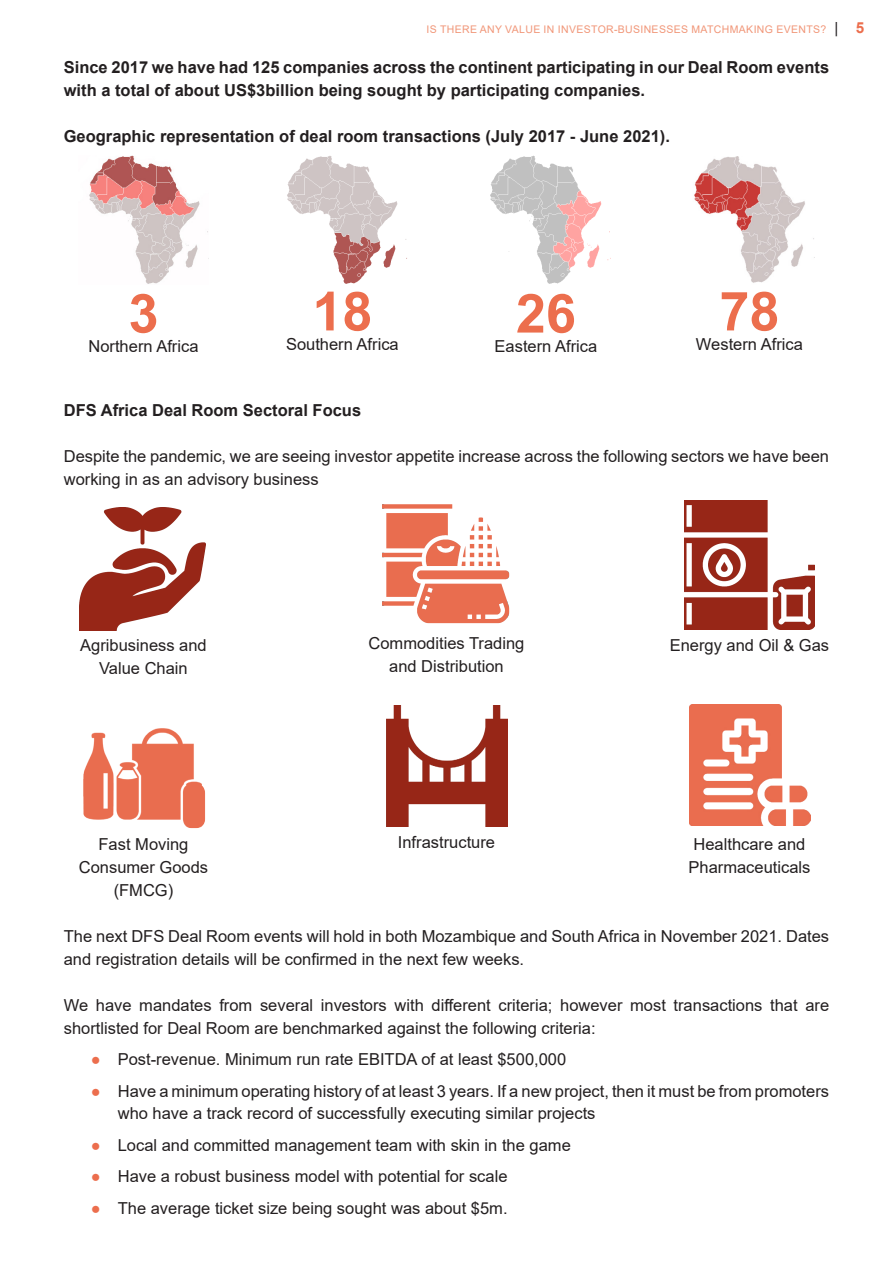
<style>
.page{position:relative;width:893px;height:1263px;background:#fff}
.page>*{position:absolute;margin:0;border:0;box-sizing:border-box;transform-origin:0 0}
.t1{font:700 54px "Arial";color:#ec6e4d}
.t2{font:16.5px/22.8px "Arial";color:#231f20}
.t3{font:700 16.5px/22.8px "Arial";color:#231f20}
.t4{font:10.5px "Arial";letter-spacing:.035em;color:#f19678}
.s1{font-size:15px;color:#231f20}
.s2{font-weight:700;font-size:15.3px;color:#ec6e4d}
.s3{color:#ec6e4d}
</style>
<div class="page">
<img style="left:287px;top:156px;width:120px;height:128px">
<img style="left:89px;top:155px;width:119px;height:129px">
<img style="left:694px;top:156px;width:120px;height:127px">
<img style="left:490px;top:155px;width:121px;height:129px">
<img style="left:382px;top:504px;width:128px;height:120px">
<img style="left:80px;top:507px;width:125px;height:123px">
<img style="left:685px;top:501px;width:129px;height:129px">
<img style="left:386px;top:705px;width:121px;height:121px">
<img style="left:83px;top:728px;width:123px;height:101px">
<img style="left:689px;top:704px;width:121px;height:121px">
<p class="t4" style="left:427px;top:22px;width:439px">IS THERE ANY VALUE IN INVESTOR-BUSINESSES MATCHMAKING EVENTS? <span class="s1">|</span> <span class="s2">5</span></p>
<p class="t3" style="left:64px;top:56px;width:767px">Since 2017 we have had 125 companies across the continent participating in our Deal Room events with a total of about US$3billion being sought by participating companies.</p>
<p class="t3" style="left:64px;top:125px;width:608px">Geographic representation of deal room transactions (July 2017 - June 2021).</p>
<p class="t1" style="left:128px;top:275px;width:32px">3</p>
<p class="t2" style="left:88px;top:335px;width:112px">Northern Africa</p>
<p class="t1" style="left:312px;top:273px;width:62px">18</p>
<p class="t2" style="left:286px;top:333px;width:114px">Southern Africa</p>
<p class="t1" style="left:516px;top:275px;width:62px">26</p>
<p class="t2" style="left:495px;top:335px;width:104px">Eastern Africa</p>
<p class="t1" style="left:719px;top:273px;width:62px">78</p>
<p class="t2" style="left:696px;top:333px;width:108px">Western Africa</p>
<p class="t3" style="left:64px;top:399px;width:299px">DFS Africa Deal Room Sectoral Focus</p>
<p class="t2" style="left:64px;top:445px;width:767px">Despite the pandemic, we are seeing investor appetite increase across the following sectors we have been working in as an advisory business</p>
<p class="t2" style="left:369px;top:632px;width:157px;text-align:center">Commodities Trading and Distribution</p>
<p class="t2" style="left:80px;top:634px;width:128px;text-align:center">Agribusiness and<br>Value Chain</p>
<p class="t2" style="left:670px;top:634px;width:161px">Energy and Oil &amp; Gas</p>
<p class="t2" style="left:99px;top:833px;width:91px">Fast Moving</p>
<p class="t2" style="left:398px;top:831px;width:99px">Infrastructure</p>
<p class="t2" style="left:79px;top:856px;width:131px;text-align:center">Consumer Goods (FMCG)</p>
<p class="t2" style="left:688px;top:833px;width:123px;text-align:center">Healthcare and<br>Pharmaceuticals</p>
<p class="t2" style="left:64px;top:925px;width:767px">The next DFS Deal Room events will hold in both Mozambique and South Africa in November 2021. Dates and registration details will be confirmed in the next few weeks.</p>
<p class="t2" style="left:64px;top:994px;width:767px">We have mandates from several investors with different criteria; however most transactions that are shortlisted for Deal Room are benchmarked against the following criteria:</p>
<p class="t2" style="left:91px;top:1048px;width:477px"><span class="s3">●</span> Post-revenue. Minimum run rate EBITDA of at least $500,000</p>
<p class="t2" style="left:118px;top:1079px;width:713px;text-indent:-27px"><span class="s3">●</span> Have a minimum operating history of at least 3 years. If a new project, then it must be from promoters who have a track record of successfully executing similar projects</p>
<p class="t2" style="left:91px;top:1133px;width:482px"><span class="s3">●</span> Local and committed management team with skin in the game</p>
<p class="t2" style="left:91px;top:1165px;width:418px"><span class="s3">●</span> Have a robust business model with potential for scale</p>
<p class="t2" style="left:91px;top:1196px;width:418px"><span class="s3">●</span> The average ticket size being sought was about $5m.</p>
</div>
